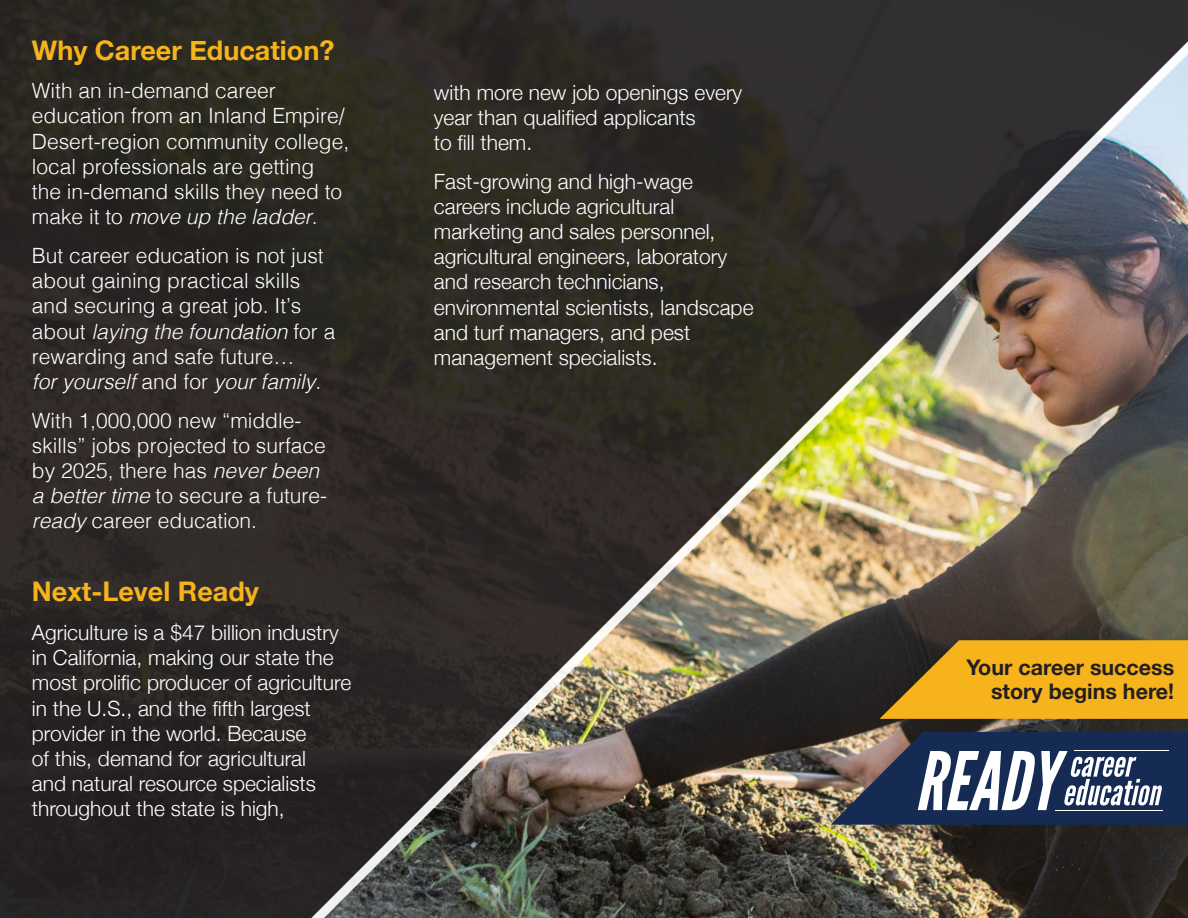
<style>
.page{position:relative;width:1188px;height:918px;background:#fff}
.page>*{position:absolute;margin:0;border:0;box-sizing:border-box;transform-origin:0 0}
.t1{font:700 27px "Helvetica Neue";color:#f6b31c}
.t2{font:700 21.45px/23.2px "Helvetica Neue";color:#231f20;text-align:right}
.t3{font:300 21px/25.2px "Helvetica Neue";color:#fff}
.t4{font:300 21px/25.2px "Helvetica";color:#fff}
.s1{font-style:italic}
</style>
<div class="page">
<img style="left:0;top:0;width:1188px;height:918px">
<div style="left:859px;top:627px;width:329px;height:113px;background:#231f20;opacity:.23"></div>
<svg style="left:880px;top:640px;width:308px;height:79px;background:#da9f1c"></svg>
<svg style="left:831px;top:732px;width:357px;height:93px"></svg>
<hr style="left:1055px;top:810px;width:107px;height:1px;background:#fff">
<hr style="left:1074px;top:750px;width:95px;height:1px;background:#fff">
<p class="t1" style="left:32px;top:29px;width:304px">Why Career Education?</p>
<p class="t4" style="left:32px;top:77px;width:319px">With an in-demand career education from an Inland Empire/<br>Desert-region community college, local professionals are getting<br>the in-demand skills they need to make it to <span class="s1">move up the ladder</span>.</p>
<p class="t4" style="left:32px;top:241px;width:305px">But career education is not just about gaining practical skills and securing a great job. It’s about <span class="s1">laying the foundation</span> for a rewarding and safe future…<br><span class="s1">for yourself</span> and for <span class="s1">your family</span>.</p>
<p class="t4" style="left:32px;top:406px;width:297px">With 1,000,000 new “middle&shy;skills” jobs projected to surface by 2025, there has <span class="s1">never been a better time</span> to secure a future&shy;<span class="s1">ready</span> career education.</p>
<p class="t1" style="left:32px;top:571px;width:229px">Next-Level Ready</p>
<p class="t3" style="left:32px;top:618px;width:321px">Agriculture is a $47 billion industry in California, making our state the most prolific producer of agriculture in the U.S., and the fifth largest provider in the world. Because<br>of this, demand for agricultural<br>and natural resource specialists throughout the state is high,</p>
<p class="t3" style="left:434px;top:78px;width:310px">with more new job openings every year than qualified applicants<br>to fill them.</p>
<p class="t3" style="left:434px;top:167px;width:321px">Fast-growing and high-wage careers include agricultural marketing and sales personnel, agricultural engineers, laboratory and research technicians, environmental scientists, landscape and turf managers, and pest management specialists.</p>
<p class="t2" style="left:966px;top:657px;width:209px">Your career success story begins here!</p>
</div>
